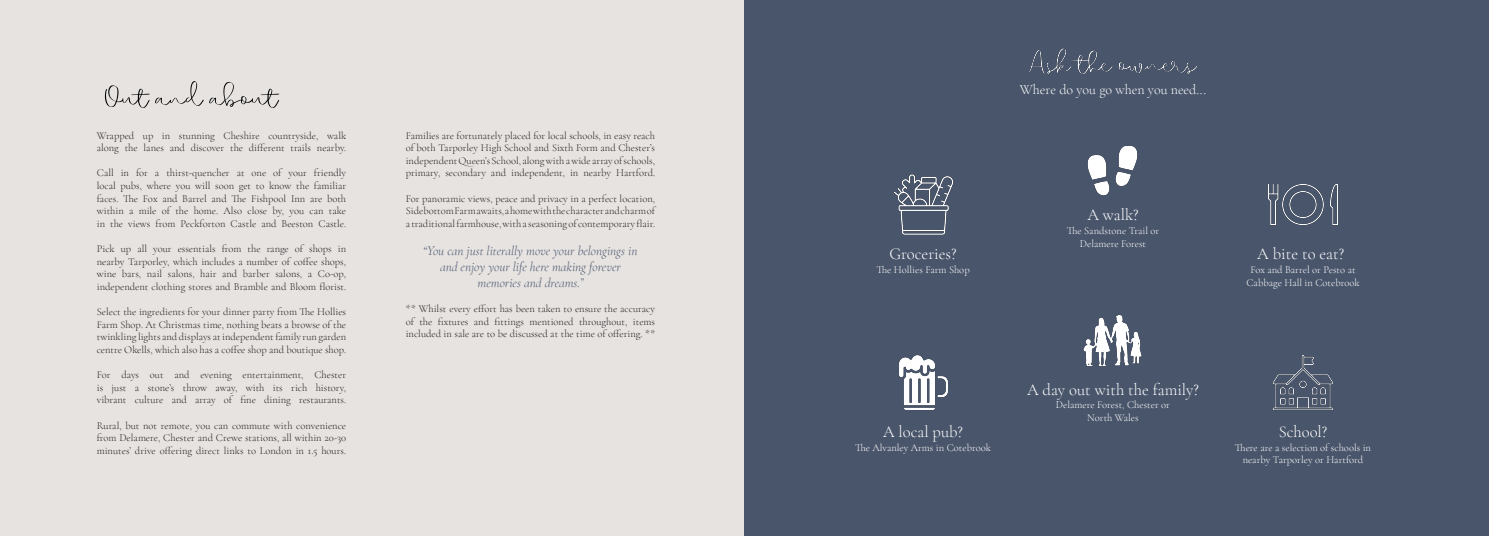
<style>
.page{position:relative;width:1489px;height:536px;background:#fff}
.page>*{position:absolute;margin:0;border:0;box-sizing:border-box;transform-origin:0 0}
.t1{font:300 16.62px "Cormorant Garamond";color:#fff}
.t2{font:300 14px "Cormorant Garamond";color:#fff}
.t3{font:italic 300 13.12px "Cormorant Garamond";color:#49556b}
.t4{font:300 10.5px/12.6px "Cormorant Garamond";color:#231f20;text-align:justify}
.t5{font:300 10.5px/12.6px "Cormorant Garamond";color:#fff;text-align:center}
</style>
<div class="page">
<div style="left:0;top:0;width:744px;height:536px;background:#e6e3e1"></div>
<img style="left:104px;top:81px;width:176px;height:27px">
<div style="left:744px;top:0;width:744px;height:536px;background:#49556b"></div>
<img style="left:1083px;top:315px;width:59px;height:51px">
<img style="left:1273px;top:355px;width:60px;height:55px">
<img style="left:894px;top:174px;width:60px;height:61px">
<img style="left:1087px;top:146px;width:51px;height:50px">
<img style="left:1268px;top:184px;width:70px;height:41px">
<img style="left:899px;top:355px;width:49px;height:55px">
<img style="left:1029px;top:48px;width:168px;height:26px">
<p class="t4" style="left:97px;top:129px;width:251px">Wrapped up in stunning Cheshire countryside, walk along the lanes and discover the different trails nearby.</p>
<p class="t4" style="left:97px;top:167px;width:251px">Call in for a thirst-quencher at one of your friendly local pubs, where you will soon get to know the familiar faces. The Fox and Barrel and The Fishpool Inn are both within a mile of the home. Also close by, you can take in the views from Peckforton Castle and Beeston Castle.</p>
<p class="t4" style="left:97px;top:242px;width:251px">Pick up all your essentials from the range of shops in nearby Tarporley, which includes a number of coffee shops, wine bars, nail salons, hair and barber salons, a Co-op, independent clothing stores and Bramble and Bloom florist.</p>
<p class="t4" style="left:97px;top:305px;width:251px">Select the ingredients for your dinner party from The Hollies Farm Shop. At Christmas time, nothing beats a browse of the twinkling lights and displays at independent family run garden centre Okells, which also has a coffee shop and boutique shop.</p>
<p class="t4" style="left:97px;top:368px;width:251px">For days out and evening entertainment, Chester is just a stone’s throw away, with its rich history, vibrant culture and array of fine dining restaurants.</p>
<p class="t4" style="left:97px;top:419px;width:251px">Rural, but not remote, you can commute with convenience from Delamere, Chester and Crewe stations, all within 20-30 minutes’ drive offering direct links to London in 1.5 hours.</p>
<p class="t4" style="left:406px;top:129px;width:251px">Families are fortunately placed for local schools, in easy reach of both Tarporley High School and Sixth Form and Chester’s independent Queen’s School, along with a wide array of schools, primary, secondary and independent, in nearby Hartford.</p>
<p class="t4" style="left:406px;top:192px;width:251px">For panoramic views, peace and privacy in a perfect location, Sidebottom Farm awaits, a home with the character and charm of a traditional farmhouse, with a seasoning of contemporary flair.</p>
<p class="t3" style="left:423px;top:243px;width:216px">“You can just literally move your belongings in</p>
<p class="t3" style="left:440px;top:259px;width:182px">and enjoy your life here making forever</p>
<p class="t3" style="left:477px;top:275px;width:107px">memories and dreams.”</p>
<p class="t4" style="left:406px;top:302px;width:251px">** Whilst every effort has been taken to ensure the accuracy of the fixtures and fittings mentioned throughout, items included in sale are to be discussed at the time of offering. **</p>
<p class="t2" style="left:1019px;top:81px;width:188px">Where do you go when you need...</p>
<p class="t1" style="left:889px;top:243px;width:69px">Groceries?</p>
<p class="t5" style="left:876px;top:263px;width:95px">The Hollies Farm Shop</p>
<p class="t1" style="left:1087px;top:204px;width:53px">A walk?</p>
<p class="t5" style="left:1066px;top:224px;width:94px">The Sandstone Trail or</p>
<p class="t5" style="left:1079px;top:237px;width:68px">Delamere Forest</p>
<p class="t1" style="left:1027px;top:379px;width:173px">A day out with the family?</p>
<p class="t5" style="left:1055px;top:399px;width:116px">Delamere Forest, Chester or</p>
<p class="t5" style="left:1087px;top:411px;width:53px">North Wales</p>
<p class="t1" style="left:1257px;top:243px;width:88px">A bite to eat?</p>
<p class="t5" style="left:1250px;top:263px;width:107px">Fox and Barrel or Pesto at</p>
<p class="t5" style="left:1246px;top:276px;width:115px">Cabbage Hall in Cotebrook</p>
<p class="t1" style="left:883px;top:421px;width:81px">A local pub?</p>
<p class="t1" style="left:1278px;top:421px;width:50px">School?</p>
<p class="t5" style="left:855px;top:441px;width:137px">The Alvanley Arms in Cotebrook</p>
<p class="t5" style="left:1234px;top:441px;width:137px">There are a selection of schools in nearby Tarporley or Hartford</p>
</div>
